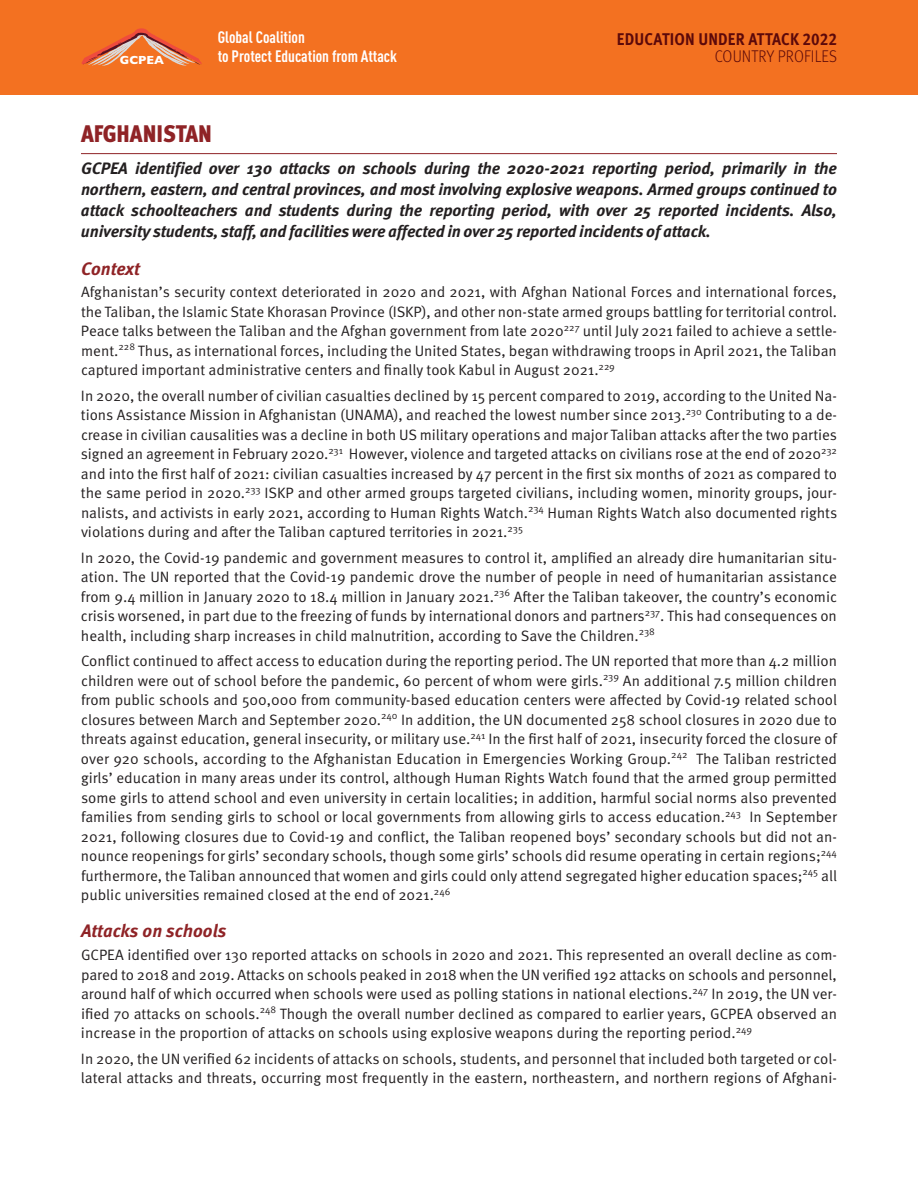
<style>
.page{position:relative;width:918px;height:1188px;background:#fff}
.page>*{position:absolute;margin:0;border:0;box-sizing:border-box;transform-origin:0 0}
.t1{font:900 condensed 24px "Meta Pro";color:#8f2326}
.t2{font:italic 700 18px "Meta Pro";color:#8f2326}
.t3{font:700 16.95px "Meta Pro";letter-spacing:.01em;color:#5c090a;scale:.9 1}
.t4{font:300 16.95px "Meta Pro";letter-spacing:.01em;color:#5c090a;scale:.9 1}
.t5{font:italic 700 16.5px/21px "Meta Pro";letter-spacing:-.01em;color:#231f20;text-align:justify}
.t6{font:700 16.35px/19.4px "DIN Cond";color:#fff}
.t7{font:15px/19.5px "Meta Pro Norm";color:#231f20;text-align:justify}
.t8{font:700 11.85px "Gill Sans";color:#fff}
</style>
<div class="page">
<hr style="left:81px;top:153px;width:756px;height:1px;background:#8f2326">
<div style="left:0;top:0;width:918px;height:95px;background:#f37121"></div>
<svg style="left:81px;top:28px;width:121px;height:38px"></svg>
<p class="t6" style="left:218px;top:29px;width:181px">Global Coalition<br>to Protect Education from Attack</p>
<p class="t3" style="left:617px;top:29px;width:246px">EDUCATION UNDER ATTACK 2022</p>
<p class="t8" style="left:120px;top:56px;width:46px">GCPEA</p>
<p class="t4" style="left:715px;top:47px;width:137px">COUNTRY PROFILES</p>
<h1 class="t1" style="left:81px;top:120px;width:132px">AFGHANISTAN</h1>
<p class="t5" style="left:81px;top:159px;width:758px">GCPEA identified over 130 attacks on schools during the 2020-2021 reporting period, primarily in the northern, eastern, and central provinces, and most involving explosive weapons. Armed groups continued to attack schoolteachers and students during the reporting period, with over 25 reported incidents. Also, university students, staff, and facilities were affected in over 25 reported incidents of attack.</p>
<p class="t2" style="left:81px;top:261px;width:60px">Context</p>
<p class="t7" style="left:81px;top:284px;width:758px">Afghanistan’s security context deteriorated in 2020 and 2021, with Afghan National Forces and international forces, the Taliban, the Islamic State Khorasan Province (ISKP), and other non-state armed groups battling for territorial control.<br>Peace talks between the Taliban and the Afghan government from late 2020<sup>227</sup> until July 2021 failed to achieve a settle&shy;ment.<sup>228</sup> Thus, as international forces, including the United States, began withdrawing troops in April 2021, the Taliban captured important administrative centers and finally took Kabul in August 2021.<sup>229</sup></p>
<p class="t7" style="left:81px;top:387px;width:758px">In 2020, the overall number of civilian casualties declined by 15 percent compared to 2019, according to the United Na&shy;tions Assistance Mission in Afghanistan (UNAMA), and reached the lowest number since 2013.<sup>230</sup> Contributing to a de&shy;crease in civilian causalities was a decline in both US military operations and major Taliban attacks after the two parties signed an agreement in February 2020.<sup>231</sup> However, violence and targeted attacks on civilians rose at the end of 2020<sup>232 </sup>and into the first half of 2021: civilian casualties increased by 47 percent in the first six months of 2021 as compared to the same period in 2020.<sup>233</sup> ISKP and other armed groups targeted civilians, including women, minority groups, jour&shy;nalists, and activists in early 2021, according to Human Rights Watch.<sup>234</sup> Human Rights Watch also documented rights violations during and after the Taliban captured territories in 2021.<sup>235</sup></p>
<p class="t7" style="left:81px;top:549px;width:758px">In 2020, the Covid-19 pandemic and government measures to control it, amplified an already dire humanitarian situ&shy;ation. The UN reported that the Covid-19 pandemic drove the number of people in need of humanitarian assistance from 9.4 million in January 2020 to 18.4 million in January 2021.<sup>236</sup> After the Taliban takeover, the country’s economic crisis worsened, in part due to the freezing of funds by international donors and partners<sup>237</sup>. This had consequences on health, including sharp increases in child malnutrition, according to Save the Children.<sup>238</sup></p>
<p class="t7" style="left:81px;top:653px;width:758px">Conflict continued to affect access to education during the reporting period. The UN reported that more than 4.2 million children were out of school before the pandemic, 60 percent of whom were girls.<sup>239</sup> An additional 7.5 million children from public schools and 500,000 from community-based education centers were affected by Covid-19 related school closures between March and September 2020.<sup>240</sup> In addition, the UN documented 258 school closures in 2020 due to threats against education, general insecurity, or military use.<sup>241</sup> In the first half of 2021, insecurity forced the closure of over 920 schools, according to the Afghanistan Education in Emergencies Working Group.<sup>242</sup> The Taliban restricted girls’ education in many areas under its control, although Human Rights Watch found that the armed group permitted some girls to attend school and even university in certain localities; in addition, harmful social norms also prevented families from sending girls to school or local governments from allowing girls to access education.<sup>243</sup> In September 2021, following closures due to Covid-19 and conflict, the Taliban reopened boys’ secondary schools but did not an&shy;nounce reopenings for girls’ secondary schools, though some girls’ schools did resume operating in certain regions;<sup>244 </sup>furthermore, the Taliban announced that women and girls could only attend segregated higher education spaces;<sup>245</sup> all public universities remained closed at the end of 2021.<sup>246</sup></p>
<p class="t2" style="left:81px;top:924px;width:147px">Attacks on schools</p>
<p class="t7" style="left:81px;top:946px;width:758px">GCPEA identified over 130 reported attacks on schools in 2020 and 2021. This represented an overall decline as com&shy;pared to 2018 and 2019. Attacks on schools peaked in 2018 when the UN verified 192 attacks on schools and personnel, around half of which occurred when schools were used as polling stations in national elections.<sup>247</sup> In 2019, the UN ver&shy;ified 70 attacks on schools.<sup>248</sup> Though the overall number declined as compared to earlier years, GCPEA observed an increase in the proportion of attacks on schools using explosive weapons during the reporting period.<sup>249</sup></p>
<p class="t7" style="left:81px;top:1050px;width:758px">In 2020, the UN verified 62 incidents of attacks on schools, students, and personnel that included both targeted or col&shy;lateral attacks and threats, occurring most frequently in the eastern, northeastern, and northern regions of Afghani-</p>
</div>
